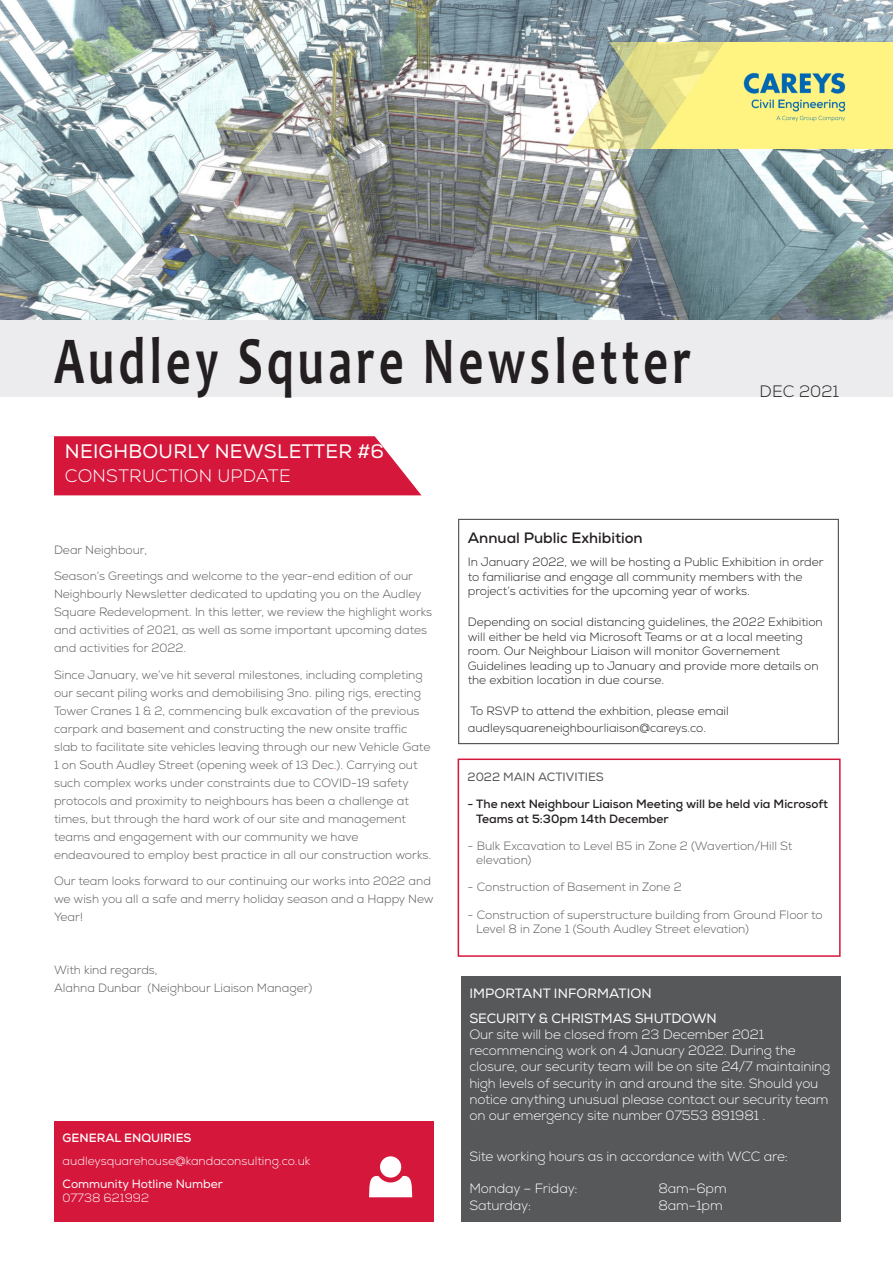
<style>
.page{position:relative;width:893px;height:1263px;background:#fff}
.page>*{position:absolute;margin:0;border:0;box-sizing:border-box;transform-origin:0 0}
.t1{font:700 67.2px "Candara";letter-spacing:.09em;color:#231f20;scale:.71 1}
.t2{font:19.5px "Nexa";letter-spacing:.015em;color:#fff}
.t3{font:300 18px "Nexa";letter-spacing:.015em;color:#fff}
.t4{font:300 16.5px "Nexa";color:#231f20}
.t5{font:700 15px "Nexa";color:#231f20}
.t6{font:300 13.5px/16.2px "Nexa";letter-spacing:-.01em;color:#fff}
.t7{font:13.5px "Nexa";letter-spacing:-.01em;color:#fff}
.t8{font:300 12px/18px "Nexa";color:#57585a}
.t9{font:300 12px/14.4px "Nexa";color:#231f20}
.t10{font:700 12px/14.4px "Nexa";color:#231f20}
.t11{font:300 12px "Nexa";color:#fff}
.t12{font:12px/14.4px "Nexa";color:#fff}
.t13{font:12px "Nexa";color:#57585a}
.t14{font:700 12px "Nexa";color:#fff}
.s1{color:#d5173b}
.s2{font-weight:300}
</style>
<div class="page">
<img style="left:0;top:0;width:893px;height:320px">
<img style="left:564px;top:43px;width:329px;height:105px">
<div style="left:0;top:320px;width:893px;height:76px;background:#ececee"></div>
<svg style="left:54px;top:436px;width:367px;height:59px;background:#d72648"></svg>
<div style="left:458px;top:519px;width:381px;height:225px;border:1px solid #57585a"></div>
<div style="left:458px;top:758px;width:383px;height:199px;border:2px solid #d5173b"></div>
<div style="left:461px;top:976px;width:380px;height:245px;background:#57585a"></div>
<div style="left:54px;top:1121px;width:380px;height:100px;background:#d5173b"></div>
<div style="left:380px;top:1156px;width:21px;height:21px;background:#fff;border-radius:50%"></div>
<svg style="left:369px;top:1176px;width:44px;height:21px"></svg>
<p class="t1" style="left:54px;top:318px;width:898px">Audley Square Newsletter</p>
<p class="t2" style="left:65px;top:440px;width:321px">NEIGHBOURLY NEWSLETTER #6</p>
<p class="t3" style="left:65px;top:465px;width:227px">CONSTRUCTION UPDATE</p>
<p class="t4" style="left:760px;top:381px;width:81px">DEC 2021</p>
<p class="t8" style="left:54px;top:541px;width:95px">Dear Neighbour,</p>
<p class="t8" style="left:54px;top:567px;width:380px">Season’s Greetings and welcome to the year-end edition of our Neighbourly Newsletter dedicated to updating you on the Audley Square Redevelopment. In this letter, we review the highlight works and activities of 2021, as well as some important upcoming dates and activities for 2022.</p>
<p class="t8" style="left:54px;top:666px;width:379px">Since January, we’ve hit several milestones, including completing our secant piling works and demobilising 3no. piling rigs, erecting Tower Cranes 1 &amp; 2, commencing bulk excavation of the previous carpark and basement and constructing the new onsite traffic slab to facilitate site vehicles leaving through our new Vehicle Gate 1 on South Audley Street (opening week of 13 Dec<span class="s1">.</span>). Carrying out such complex works under constraints due to COVID-19 safety protocols and proximity to neighbours has been a challenge at times, but through the hard work of our site and management teams and engagement with our community we have endeavoured to employ best practice in all our construction works.</p>
<p class="t8" style="left:54px;top:872px;width:381px">Our team looks forward to our continuing our works into 2022 and we wish you all a safe and merry holiday season and a Happy New<br>Year!</p>
<p class="t8" style="left:54px;top:961px;width:260px">With kind regards,<br>Alahna Dunbar (Neighbour Liaison Manager)</p>
<p class="t14" style="left:63px;top:1130px;width:130px">GENERAL ENQUIRIES</p>
<p class="t11" style="left:63px;top:1154px;width:249px">audleysquarehouse@kandaconsulting.co.uk</p>
<p class="t12" style="left:63px;top:1177px;width:162px">Community Hotline Number<br><span class="s2">07738 621992</span></p>
<p class="t5" style="left:468px;top:528px;width:176px">Annual Public Exhibition</p>
<p class="t9" style="left:468px;top:555px;width:357px">In January 2022, we will be hosting a Public Exhibition in order to familiarise and engage all community members with the project’s activities for the upcoming year of works.</p>
<p class="t9" style="left:468px;top:615px;width:357px">Depending on social distancing guidelines, the 2022 Exhibition will either be held via Microsoft Teams or at a local meeting room. Our Neighbour Liaison will monitor Governement Guidelines leading up to January and provide more details on the exbition location in due course.</p>
<p class="t9" style="left:468px;top:703px;width:263px;line-height:16.2px">To RSVP to attend the exhbition, please email audleysquareneighbourliaison@careys.co.</p>
<p class="t13" style="left:468px;top:770px;width:138px">2022 MAIN ACTIVITIES</p>
<p class="t10" style="left:476px;top:797px;width:353px;text-indent:-9px">- The next Neighbour Liaison Meeting will be held via Microsoft<br>Teams at 5:30pm 14th December</p>
<p class="t8" style="left:476px;top:839px;width:318px;line-height:14.4px;text-indent:-9px">- Bulk Excavation to Level B5 in Zone 2 (Wavertion/Hill St elevation)</p>
<p class="t8" style="left:468px;top:879px;width:216px">- Construction of Basement in Zone 2</p>
<p class="t8" style="left:476px;top:908px;width:348px;line-height:14.4px;text-indent:-9px">- Construction of superstructure building from Ground Floor to<br>Level 8 in Zone 1 (South Audley Street elevation)</p>
<p class="t7" style="left:469px;top:985px;width:184px">IMPORTANT INFORMATION</p>
<p class="t7" style="left:469px;top:1010px;width:249px">SECURITY &amp; CHRISTMAS SHUTDOWN</p>
<p class="t6" style="left:469px;top:1027px;width:362px">Our site will be closed from 23 December 2021 recommencing work on 4 January 2022. During the closure, our security team will be on site 24/7 maintaining high levels of security in and around the site. Should you notice anything unusual please contact our security team on our emergency site number 07553 891981 .</p>
<p class="t6" style="left:469px;top:1148px;width:320px">Site working hours as in accordance with WCC are:</p>
<p class="t6" style="left:469px;top:1181px;width:110px">Monday – Friday:</p>
<p class="t6" style="left:658px;top:1181px;width:70px">8am–6pm</p>
<p class="t6" style="left:469px;top:1197px;width:63px">Saturday:</p>
<p class="t6" style="left:658px;top:1197px;width:66px">8am–1pm</p>
</div>
